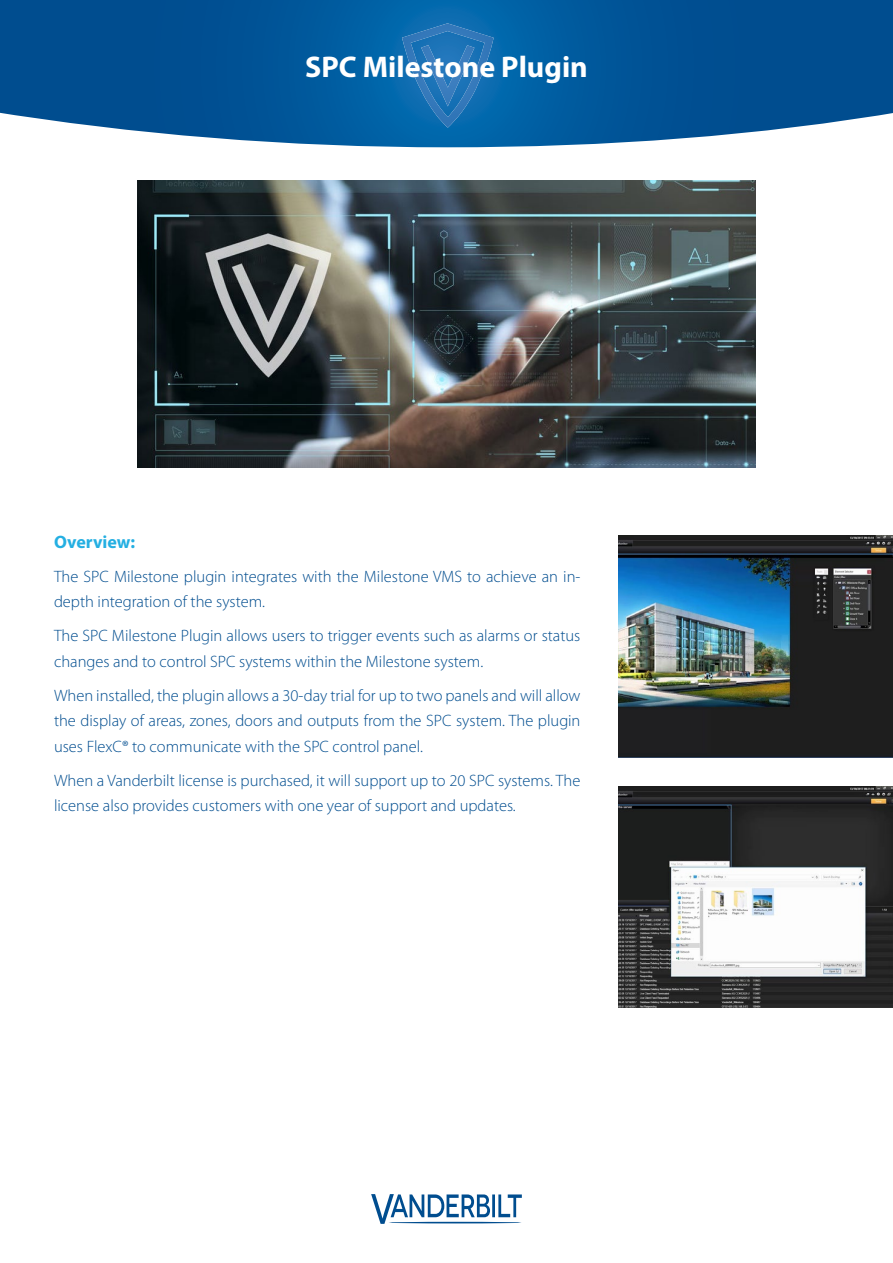
<style>
.page{position:relative;width:893px;height:1263px;background:#fff}
.page>*{position:absolute;margin:0;border:0;box-sizing:border-box;transform-origin:0 0}
.t1{font:700 30px "Myriad Pro";color:#fff}
.t2{font:700 18px "Myriad Pro";color:#24afe2}
.t3{font:300 16.5px/25.5px "Myriad Pro";color:#004d8f}
</style>
<div class="page">
<svg style="left:0;top:0;width:893px;height:147px;background:#14629f"></svg>
<svg style="left:402px;top:23px;width:92px;height:105px;background:#1f73b6"></svg>
<svg style="left:371px;top:1194px;width:151px;height:30px"></svg>
<hr style="left:389px;top:1222px;width:133px;height:1px;background:#004d8f;border-radius:50%">
<img style="left:618px;top:536px;width:275px;height:221px">
<img style="left:618px;top:786px;width:275px;height:221px">
<img style="left:137px;top:181px;width:619px;height:287px">
<h1 class="t1" style="left:305px;top:47px;width:284px">SPC Milestone Plugin</h1>
<p class="t2" style="left:54px;top:530px;width:83px">Overview:</p>
<p class="t3" style="left:54px;top:563px;width:528px">The SPC Milestone plugin integrates with the Milestone VMS to achieve an in&shy;depth integration of the system.</p>
<p class="t3" style="left:54px;top:623px;width:528px">The SPC Milestone Plugin allows users to trigger events such as alarms or status changes and to control SPC systems within the Milestone system.</p>
<p class="t3" style="left:54px;top:682px;width:528px;text-align:justify">When installed, the plugin allows a 30-day trial for up to two panels and will allow the display of areas, zones, doors and outputs from the SPC system. The plugin uses FlexC® to communicate with the SPC control panel.</p>
<p class="t3" style="left:54px;top:767px;width:528px">When a Vanderbilt license is purchased, it will support up to 20 SPC systems. The license also provides customers with one year of support and updates.</p>
</div>
